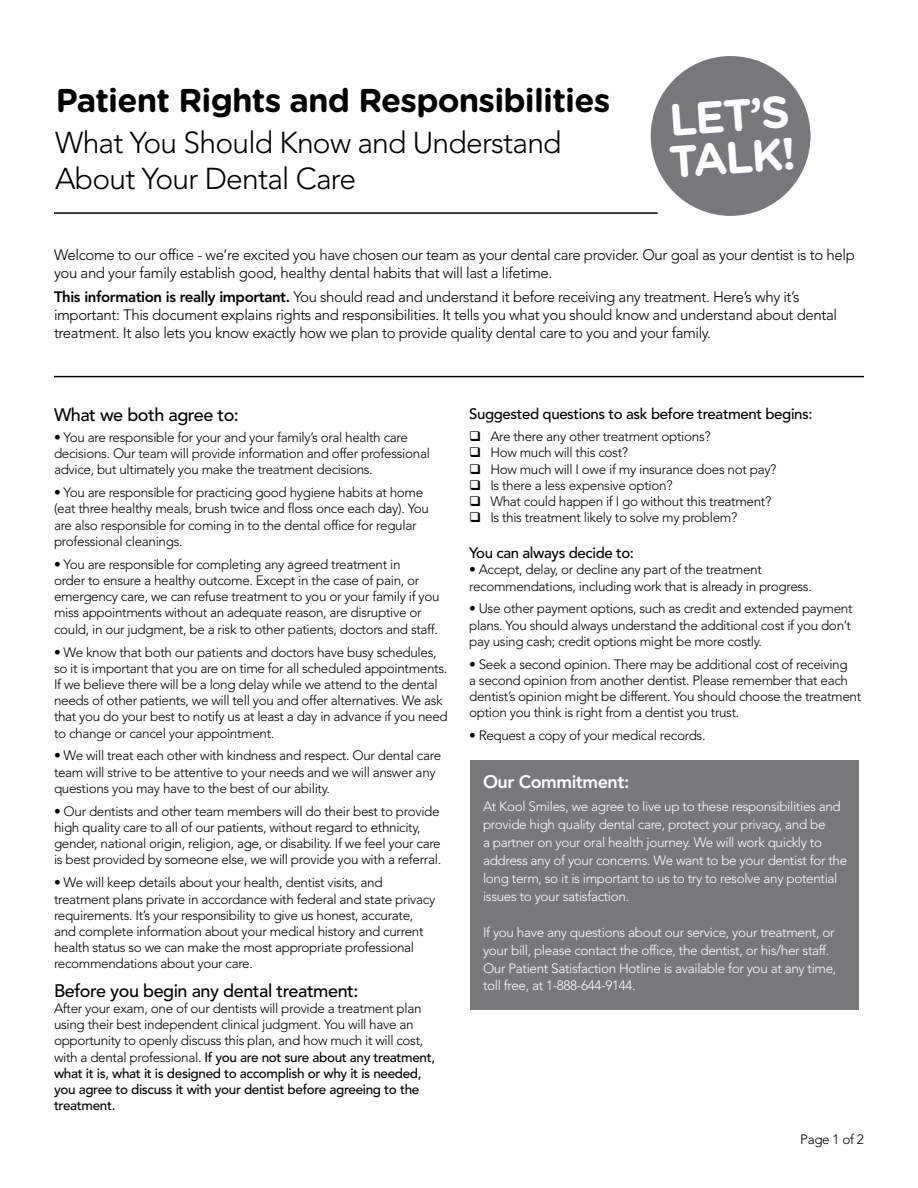
<style>
.page{position:relative;width:918px;height:1188px;background:#fff}
.page>*{position:absolute;margin:0;border:0;box-sizing:border-box;transform-origin:0 0}
.t1{font:700 45px/42px "Gotham Rounded";color:#fff}
.t2{font:700 33px "Gotham Rounded";letter-spacing:-.025em;color:#000}
.t3{font:300 30px/36px "Avenir LT Std";letter-spacing:-.025em;color:#000}
.t4{font:500 18px "Avenir LT Std";letter-spacing:-.025em;color:#000}
.t5{font:800 18px "Avenir LT Std";letter-spacing:-.025em;color:#fff}
.t6{font:300 15px/18px "Avenir LT Std";letter-spacing:-.025em;color:#000}
.t7{font:500 15px "Avenir LT Std";letter-spacing:-.025em;color:#000}
.t8{font:300 13.5px/16.2px "Avenir LT Std";letter-spacing:-.025em;color:#000}
.t9{font:300 13.5px/18px "Avenir LT Std";letter-spacing:-.025em;color:#fff}
.s1{font-weight:800}
.s2{font-weight:500}
</style>
<div class="page">
<hr style="left:54px;top:212px;width:604px;height:2px;background:#000">
<hr style="left:54px;top:376px;width:810px;height:1px;background:#000">
<div style="left:651px;top:56px;width:160px;height:160px;background:#77787b;border-radius:50%"></div>
<div style="left:470px;top:760px;width:389px;height:250px;background:#77787b"></div>
<h2 class="t2" style="left:56px;top:76px;width:556px">Patient Rights and Responsibilities</h2>
<h3 class="t3" style="left:55px;top:125px;width:508px">What You Should Know and Understand<br>About Your Dental Care</h3>
<h1 class="t1" style="left:665px;top:97px;width:128px;rotate:-4deg">LET’S<br>TALK!</h1>
<p class="t6" style="left:54px;top:246px;width:802px">Welcome to our office - we’re excited you have chosen our team as your dental care provider. Our goal as your dentist is to help you and your family establish good, healthy dental habits that will last a lifetime.</p>
<p class="t6" style="left:54px;top:288px;width:785px"><span class="s1">This information is really important.</span> You should read and understand it before receiving any treatment. Here’s why it’s important: This document explains rights and responsibilities. It tells you what you should know and understand about dental treatment. It also lets you know exactly how we plan to provide quality dental care to you and your family.</p>
<h3 class="t4" style="left:54px;top:404px;width:186px">What we both agree to:</h3>
<p class="t8" style="left:54px;top:429px;width:377px">• You are responsible for your and your family’s oral health care decisions. Our team will provide information and offer professional advice, but ultimately you make the treatment decisions.</p>
<p class="t8" style="left:54px;top:485px;width:377px">• You are responsible for practicing good hygiene habits at home (eat three healthy meals, brush twice and floss once each day). You are also responsible for coming in to the dental office for regular professional cleanings.</p>
<p class="t8" style="left:54px;top:556px;width:387px">• You are responsible for completing any agreed treatment in<br>order to ensure a healthy outcome. Except in the case of pain, or emergency care, we can refuse treatment to you or your family if you miss appointments without an adequate reason, are disruptive or could, in our judgment, be a risk to other patients, doctors and staff.</p>
<p class="t8" style="left:54px;top:644px;width:395px">• We know that both our patients and doctors have busy schedules, so it is important that you are on time for all scheduled appointments.<br>If we believe there will be a long delay while we attend to the dental needs of other patients, we will tell you and offer alternatives. We ask that you do your best to notify us at least a day in advance if you need to change or cancel your appointment.</p>
<p class="t8" style="left:54px;top:748px;width:389px">• We will treat each other with kindness and respect. Our dental care team will strive to be attentive to your needs and we will answer any questions you may have to the best of our ability.</p>
<p class="t8" style="left:54px;top:803px;width:389px">• Our dentists and other team members will do their best to provide high quality care to all of our patients, without regard to ethnicity, gender, national origin, religion, age, or disability. If we feel your care is best provided by someone else, we will provide you with a referral.</p>
<p class="t8" style="left:54px;top:875px;width:383px">• We will keep details about your health, dentist visits, and treatment plans private in accordance with federal and state privacy requirements. It’s your responsibility to give us honest, accurate, and complete information about your medical history and current health status so we can make the most appropriate professional recommendations about your care.</p>
<h3 class="t4" style="left:54px;top:980px;width:306px">Before you begin any dental treatment:</h3>
<p class="t8" style="left:54px;top:1000px;width:383px">After your exam, one of our dentists will provide a treatment plan using their best independent clinical judgment. You will have an opportunity to openly discuss this plan, and how much it will cost, with a dental professional. <span class="s2">If you are not sure about any treatment, what it is, what it is designed to accomplish or why it is needed, you agree to discuss it with your dentist before agreeing to the treatment.</span></p>
<p class="t7" style="left:469px;top:405px;width:345px">Suggested questions to ask before treatment begins:</p>
<p class="t8" style="left:469px;top:428px;width:243px">❑ Are there any other treatment options?</p>
<p class="t8" style="left:469px;top:445px;width:160px">❑ How much will this cost?</p>
<p class="t8" style="left:469px;top:461px;width:309px">❑ How much will I owe if my insurance does not pay?</p>
<p class="t8" style="left:469px;top:477px;width:205px">❑ Is there a less expensive option?</p>
<p class="t8" style="left:469px;top:493px;width:304px">❑ What could happen if I go without this treatment?</p>
<p class="t8" style="left:469px;top:509px;width:270px">❑ Is this treatment likely to solve my problem?</p>
<p class="t7" style="left:469px;top:544px;width:166px">You can always decide to:</p>
<p class="t8" style="left:469px;top:562px;width:344px">• Accept, delay, or decline any part of the treatment recommendations, including work that is already in progress.</p>
<p class="t8" style="left:469px;top:601px;width:385px;text-align:justify">• Use other payment options, such as credit and extended payment plans. You should always understand the additional cost if you don’t pay using cash; credit options might be more costly.</p>
<p class="t8" style="left:469px;top:656px;width:394px">• Seek a second opinion. There may be additional cost of receiving<br>a second opinion from another dentist. Please remember that each dentist’s opinion might be different. You should choose the treatment option you think is right from a dentist you trust.</p>
<p class="t8" style="left:469px;top:728px;width:238px">• Request a copy of your medical records.</p>
<h3 class="t5" style="left:483px;top:771px;width:148px">Our Commitment:</h3>
<p class="t9" style="left:483px;top:797px;width:366px">At Kool Smiles, we agree to live up to these responsibilities and provide high quality dental care, protect your privacy, and be<br>a partner on your oral health journey. We will work quickly to address any of your concerns. We want to be your dentist for the long term, so it is important to us to try to resolve any potential issues to your satisfaction.</p>
<p class="t9" style="left:483px;top:923px;width:355px">If you have any questions about our service, your treatment, or your bill, please contact the office, the dentist, or his/her staff.<br>Our Patient Satisfaction Hotline is available for you at any time, toll free, at 1-888-644-9144.</p>
<p class="t8" style="left:800px;top:1131px;width:65px">Page 1 of 2</p>
</div>
